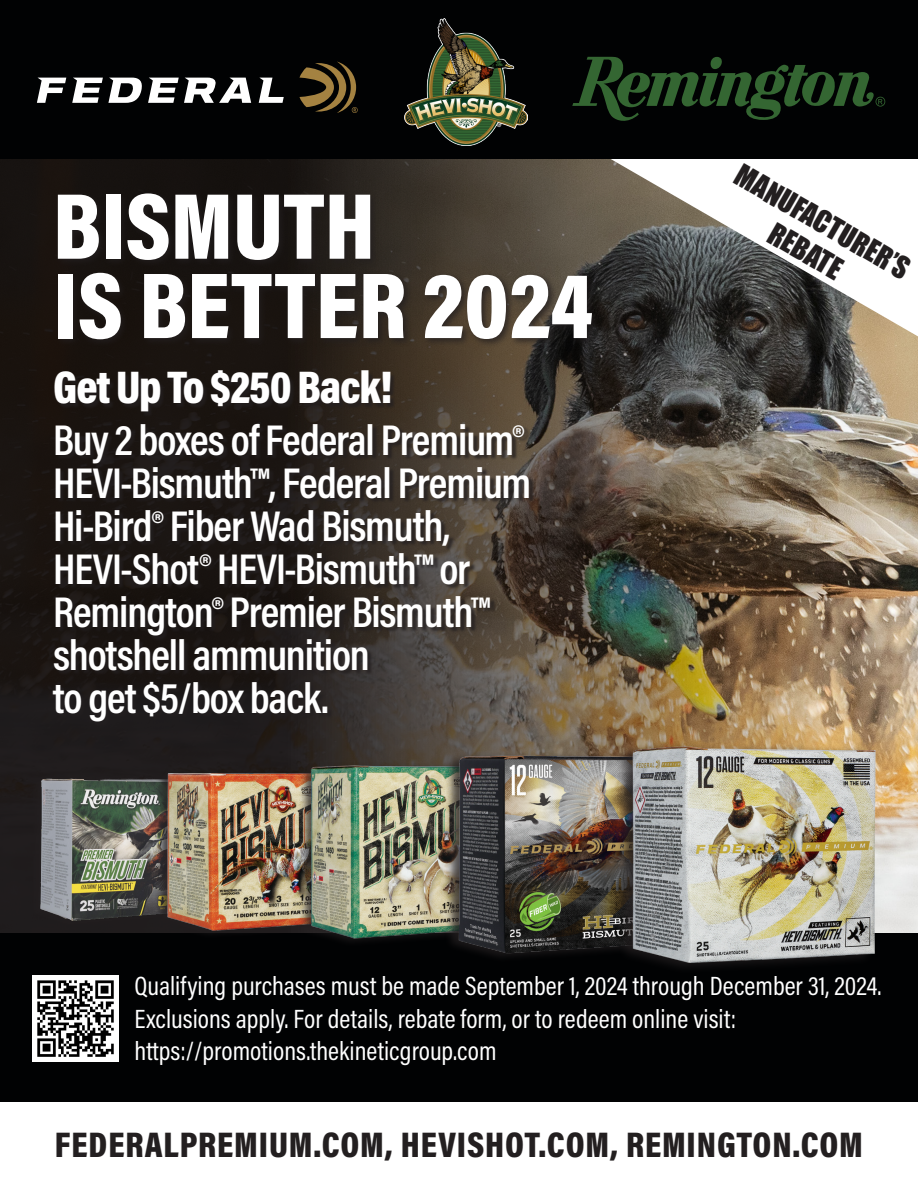
<style>
.page{position:relative;width:918px;height:1188px;background:#fff}
.page>*{position:absolute;margin:0;border:0;box-sizing:border-box;transform-origin:0 0}
.t1{font:900 94.95px/79.3px "Acumin Pro Cond";color:#fff}
.t2{font:900 46.2px "Acumin Pro Cond";letter-spacing:-.025em;color:#fff}
.t3{font:600 43.5px/43px "Acumin Pro Cond";letter-spacing:-.025em;color:#fff}
.t4{font:900 36px "Acumin Pro Cond";letter-spacing:.025em;color:#231f20}
.t5{font:28.35px/33.9px "Impact";color:#231f20;text-align:center}
.t6{font:26.7px/32.4px "Acumin Pro Cond";color:#fff}
</style>
<div class="page">
<img style="left:831px;top:336px;width:87px;height:597px">
<img style="left:0;top:159px;width:831px;height:774px">
<svg style="left:487px;top:159px;width:430px;height:177px"></svg>
<div style="left:0;top:0;width:918px;height:159px;background:#010203"></div>
<div style="left:55px;top:191px;width:546px;height:157px;background:#231f20;opacity:.75"></div>
<div style="left:0;top:933px;width:918px;height:169px;background:#010203"></div>
<svg style="left:37px;top:78px;width:29px;height:25px"></svg>
<svg style="left:259px;top:78px;width:25px;height:25px"></svg>
<svg style="left:72px;top:78px;width:179px;height:25px"></svg>
<svg style="left:299px;top:62px;width:59px;height:51px"></svg>
<div style="left:54px;top:372px;width:481px;height:356px;background:#231f20;opacity:.75"></div>
<div style="left:27px;top:775px;width:165px;height:155px;background:#231f20"></div>
<img style="left:34px;top:772px;width:121px;height:149px">
<div style="left:155px;top:768px;width:193px;height:171px;background:#231f20;opacity:.75"></div>
<img style="left:164px;top:771px;width:134px;height:161px">
<div style="left:298px;top:761px;width:206px;height:187px;background:#231f20;opacity:.75"></div>
<img style="left:309px;top:764px;width:136px;height:177px">
<img style="left:405px;top:19px;width:122px;height:127px">
<svg style="left:572px;top:57px;width:313px;height:64px"></svg>
<img style="left:32px;top:976px;width:87px;height:86px">
<div style="left:445px;top:752px;width:231px;height:211px;background:#231f20;opacity:.75"></div>
<img style="left:458px;top:753px;width:159px;height:203px">
<div style="left:617px;top:741px;width:259px;height:233px;background:#231f20;opacity:.75"></div>
<img style="left:631px;top:725px;width:247px;height:242px">
<h1 class="t1" style="left:53px;top:184px;width:542px">BISMUTH<br>IS BETTER 2024</h1>
<h2 class="t2" style="left:53px;top:357px;width:341px">Get Up To $250 Back!</h2>
<h3 class="t3" style="left:53px;top:417px;width:480px">Buy 2 boxes of Federal Premium®<br>HEVI-Bismuth™, Federal Premium<br>Hi-Bird® Fiber Wad Bismuth,<br>HEVI-Shot® HEVI-Bismuth™ or<br>Remington® Premier Bismuth™ shotshell ammunition<br>to get $5/box back.</h3>
<p class="t5" style="left:746px;top:157px;width:198px;rotate:30deg">MANUFACTURER’S<br>REBATE</p>
<p class="t6" style="left:135px;top:969px;width:749px">Qualifying purchases must be made September 1, 2024 through December 31, 2024.<br>Exclusions apply. For details, rebate form, or to redeem online visit: https://promotions.thekineticgroup.com</p>
<h3 class="t4" style="left:55px;top:1121px;width:810px">FEDERALPREMIUM.COM, HEVISHOT.COM, REMINGTON.COM</h3>
</div>
